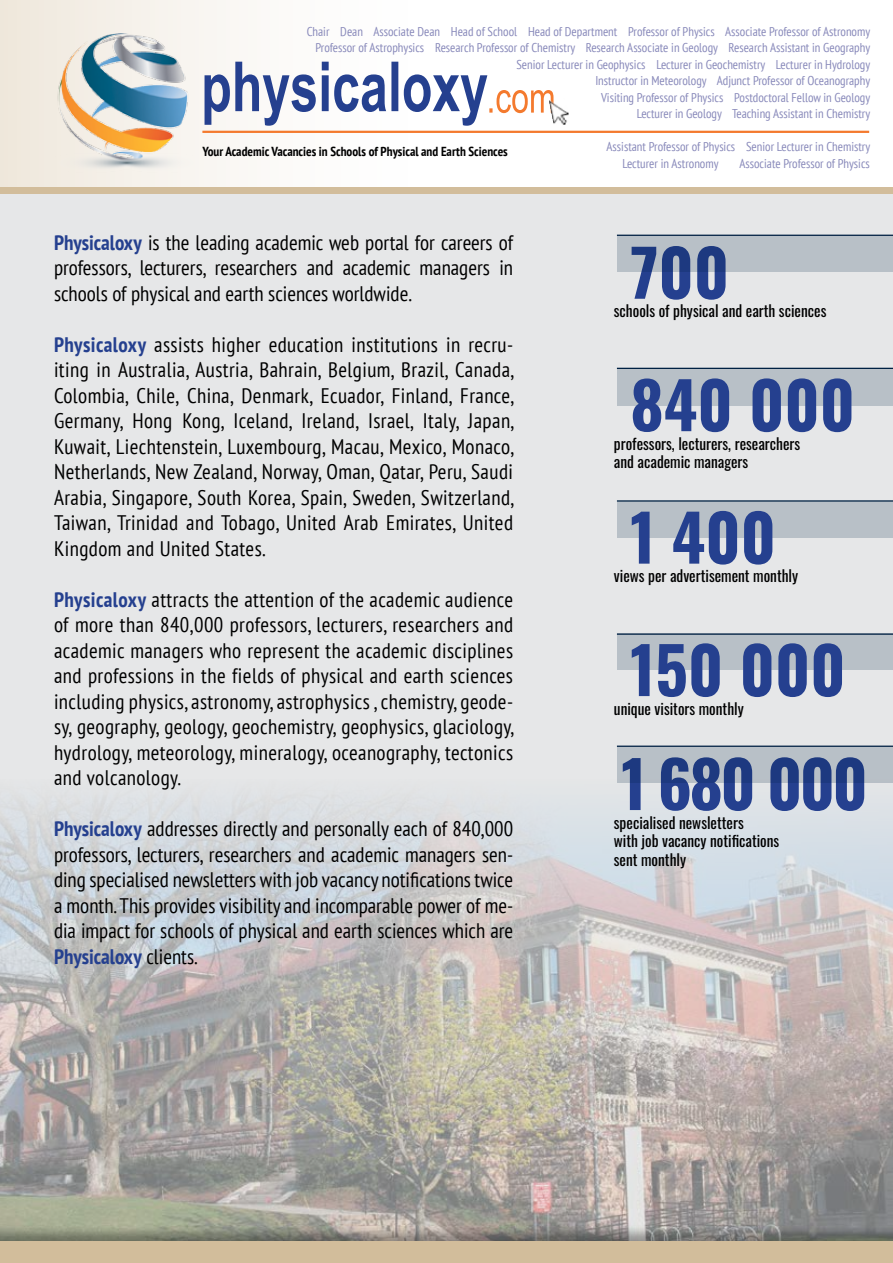
<style>
.page{position:relative;width:893px;height:1263px;background:#fff}
.page>*{position:absolute;margin:0;border:0;box-sizing:border-box;transform-origin:0 0}
.t1{font:700 64.2px "Oswald";color:#25408f}
.t2{font:condensed 21px/25.5px "PT Sans";letter-spacing:.01em;color:#000;text-align:justify}
.t3{font:15.45px/18.5px "Oswald";color:#000}
.t4{font:700 condensed 13.05px "PT Sans";color:#000}
.t5{font:condensed 12.75px/16.5px "PT Sans";color:#8889ba;text-align:right}
.s1{font-weight:700;color:#25408f}
</style>
<div class="page">
<div style="left:0;top:193px;width:893px;height:1070px;background:#e6e7e8"></div>
<img style="left:0;top:797px;width:893px;height:427px">
<div style="left:617px;top:633px;width:276px;height:37px;background:#b8c0c7"></div>
<div style="left:617px;top:501px;width:276px;height:37px;background:#b8c0c7"></div>
<div style="left:617px;top:369px;width:276px;height:37px;background:#b8c0c7"></div>
<div style="left:617px;top:746px;width:276px;height:37px;background:#b8c0c7"></div>
<hr style="left:617px;top:368px;width:276px;height:1px;background:#002143">
<hr style="left:617px;top:500px;width:276px;height:2px;background:#002143">
<hr style="left:617px;top:633px;width:276px;height:2px;background:#002143">
<hr style="left:617px;top:745px;width:276px;height:2px;background:#002143">
<div style="left:617px;top:235px;width:276px;height:37px;background:#b8c0c7"></div>
<div style="left:0;top:1224px;width:893px;height:39px;background:#000;opacity:.35"></div>
<div style="left:0;top:1242px;width:893px;height:21px;background:#d2bd9b"></div>
<div style="left:0;top:0;width:893px;height:187px;background:linear-gradient(to right,#f5f0e9,#fff)"></div>
<div style="left:0;top:187px;width:893px;height:6px;background:#d2bd9b"></div>
<hr style="left:202px;top:131px;width:667px;height:2px;background:#f47a2e">
<img style="left:549px;top:97px;width:21px;height:30px">
<img style="left:50px;top:19px;width:145px;height:160px">
<svg style="left:205px;top:62px;width:348px;height:64px"></svg>
<p class="t5" style="left:307px;top:22px;width:565px">Chair Dean Associate Dean Head of School Head of Department Professor of Physics Associate Professor of Astronomy Professor of Astrophysics Research Professor of Chemistry Research Associate in Geology Research Assistant in Geography Senior Lecturer in Geophysics Lecturer in Geochemistry Lecturer in Hydrology<br>Instructor in Meteorology Adjunct Professor of Oceanography<br>Visiting Professor of Physics Postdoctoral Fellow in Geology<br>Lecturer in Geology Teaching Assistant in Chemistry</p>
<p class="t5" style="left:622px;top:138px;width:249px;text-align:left;text-indent:-16px">Assistant Professor of Physics Senior Lecturer in Chemistry<br>Lecturer in Astronomy</p>
<p class="t4" style="left:202px;top:143px;width:307px">Your Academic Vacancies in Schools of Physical and Earth Sciences</p>
<p class="t5" style="left:739px;top:154px;width:132px">Associate Professor of Physics</p>
<p class="t2" style="left:54px;top:229px;width:461px"><span class="s1">Physicaloxy</span> is the leading academic web portal for careers of professors, lecturers, researchers and academic managers in schools of physical and earth sciences worldwide.</p>
<p class="t2" style="left:54px;top:331px;width:462px"><span class="s1">Physicaloxy</span> assists higher education institutions in recru&shy;iting in Australia, Austria, Bahrain, Belgium, Brazil, Canada, Colombia, Chile, China, Denmark, Ecuador, Finland, France, Germany, Hong Kong, Iceland, Ireland, Israel, Italy, Japan, Kuwait, Liechtenstein, Luxembourg, Macau, Mexico, Monaco, Netherlands, New Zealand, Norway, Oman, Qatar, Peru, Saudi Arabia, Singapore, South Korea, Spain, Sweden, Switzerland, Taiwan, Trinidad and Tobago, United Arab Emirates, United Kingdom and United States.</p>
<p class="t2" style="left:54px;top:586px;width:462px"><span class="s1">Physicaloxy</span> attracts the attention of the academic audience of more than 840,000 professors, lecturers, researchers and academic managers who represent the academic disciplines and professions in the fields of physical and earth sciences including physics, astronomy, astrophysics , chemistry, geode&shy;sy, geography, geology, geochemistry, geophysics, glaciology, hydrology, meteorology, mineralogy, oceanography, tectonics and volcanology.</p>
<p class="t2" style="left:54px;top:815px;width:461px"><span class="s1">Physicaloxy</span> addresses directly and personally each of 840,000 professors, lecturers, researchers and academic managers sen&shy;ding specialised newsletters with job vacancy notifications twice a month. This provides visibility and incomparable power of me&shy;dia impact for schools of physical and earth sciences which are <span class="s1">Physicaloxy</span> clients.</p>
<h1 class="t1" style="left:630px;top:215px;width:100px">700</h1>
<p class="t3" style="left:614px;top:300px;width:214px">schools of physical and earth sciences</p>
<h1 class="t1" style="left:630px;top:348px;width:226px">840 000</h1>
<p class="t3" style="left:614px;top:433px;width:188px">professors, lecturers, researchers and academic managers</p>
<h1 class="t1" style="left:630px;top:480px;width:147px">1 400</h1>
<p class="t3" style="left:614px;top:565px;width:186px">views per advertisement monthly</p>
<h1 class="t1" style="left:630px;top:613px;width:217px">150 000</h1>
<p class="t3" style="left:614px;top:697px;width:131px">unique visitors monthly</p>
<h1 class="t1" style="left:621px;top:727px;width:248px">1 680 000</h1>
<p class="t3" style="left:614px;top:811px;width:167px">specialised newsletters<br>with job vacancy notifications sent monthly</p>
</div>
